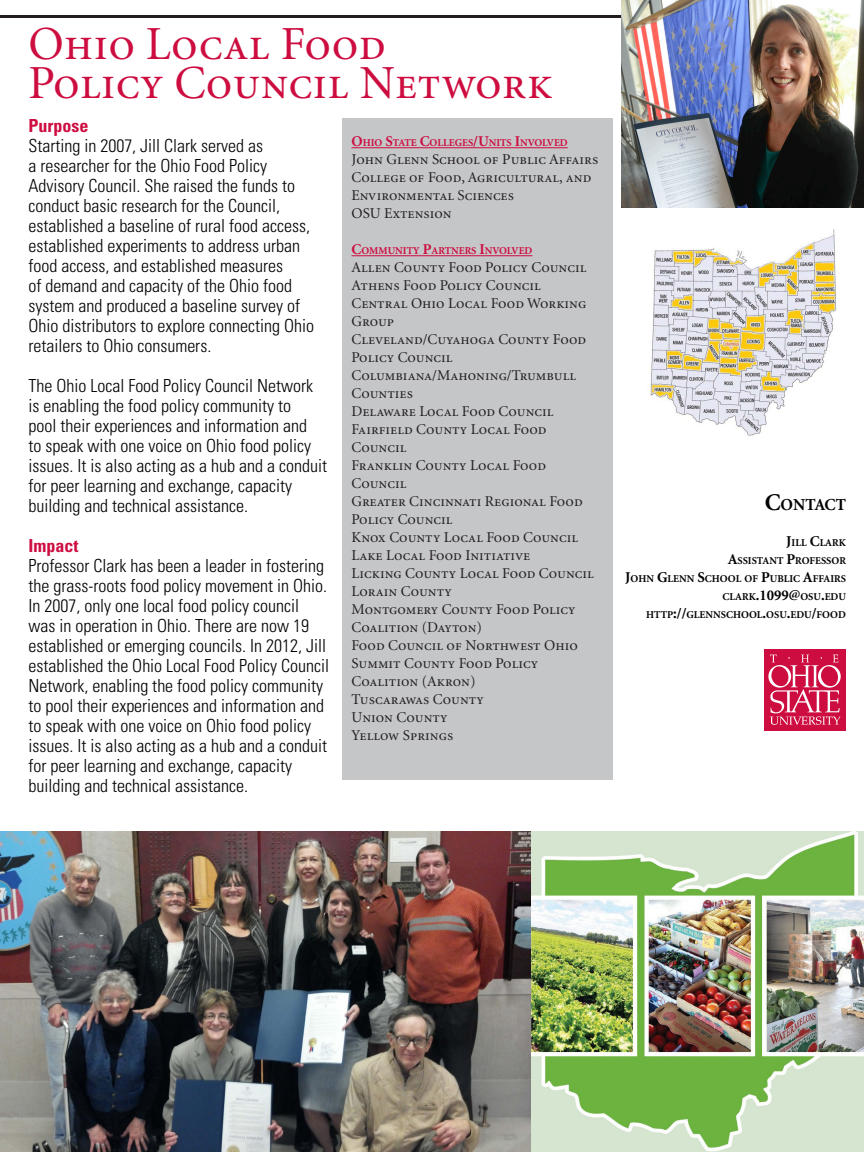
<style>
.page{position:relative;width:864px;height:1152px;background:#fff}
.page>*{position:absolute;margin:0;border:0;box-sizing:border-box;transform-origin:0 0}
.t1{font:47.5px/38.5px "Minion Regular SC";color:#cd0d40}
.t2{font:300 condensed 18px/20px "Univers";color:#000}
.t3{font:700 condensed 18px "Univers";color:#cd0d40}
.t4{font:700 16.8px "Minion";color:#000}
.t5{font:15px/18px "Minion Regular SC";color:#231f20}
.t6{font:700 10.5px/18px "Minion";color:#000;text-align:right}
.t7{font:700 10.5px "Minion";color:#cd0d40}
.s1{font-size:15px}
.s2{font-size:24px}
</style>
<div class="page">
<hr style="left:0;top:15px;width:720px;height:3px;background:#231f20">
<div style="left:342px;top:118px;width:271px;height:661px;background:#c5c6c8"></div>
<hr style="left:352px;top:147px;width:216px;height:1px;background:#cd0d40">
<hr style="left:352px;top:255px;width:180px;height:1px;background:#cd0d40">
<div style="left:764px;top:649px;width:82px;height:82px;background:#cd0d40"></div>
<svg style="left:768px;top:655px;width:73px;height:70px"></svg>
<img style="left:648px;top:229px;width:189px;height:207px">
<img style="left:0;top:832px;width:531px;height:320px">
<img style="left:621px;top:0;width:243px;height:208px">
<img style="left:531px;top:832px;width:333px;height:320px">
<h1 class="t1" style="left:28px;top:27px;width:526px">Ohio Local Food<br>Policy Council Network</h1>
<p class="t3" style="left:28px;top:115px;width:61px">Purpose</p>
<p class="t2" style="left:28px;top:136px;width:287px">Starting in 2007, Jill Clark served as<br>a researcher for the Ohio Food Policy Advisory Council. She raised the funds to conduct basic research for the Council, established a baseline of rural food access, established experiments to address urban food access, and established measures<br>of demand and capacity of the Ohio food system and produced a baseline survey of Ohio distributors to explore connecting Ohio retailers to Ohio consumers.</p>
<p class="t2" style="left:28px;top:376px;width:300px">The Ohio Local Food Policy Council Network is enabling the food policy community to<br>pool their experiences and information and<br>to speak with one voice on Ohio food policy issues. It is also acting as a hub and a conduit for peer learning and exchange, capacity building and technical assistance.</p>
<p class="t3" style="left:28px;top:535px;width:52px">Impact</p>
<p class="t2" style="left:28px;top:556px;width:302px">Professor Clark has been a leader in fostering the grass-roots food policy movement in Ohio.<br>In 2007, only one local food policy council was in operation in Ohio. There are now 19 established or emerging councils. In 2012, Jill established the Ohio Local Food Policy Council Network, enabling the food policy community to pool their experiences and information and to speak with one voice on Ohio food policy issues. It is also acting as a hub and a conduit for peer learning and exchange, capacity building and technical assistance.</p>
<p class="t7" style="left:352px;top:138px;width:218px"><span class="s1">O</span>HIO <span class="s1">S</span>TATE <span class="s1">C</span>OLLEGES<span class="s1">/U</span>NITS <span class="s1">I</span>NVOLVED</p>
<p class="t5" style="left:352px;top:151px;width:248px">John Glenn School of Public Affairs<br>College of Food, Agricultural, and<br>Environmental Sciences<br>OSU Extension</p>
<p class="t7" style="left:352px;top:246px;width:182px"><span class="s1">C</span>OMMUNITY <span class="s1">P</span>ARTNERS <span class="s1">I</span>NVOLVED</p>
<p class="t5" style="left:352px;top:259px;width:244px">Allen County Food Policy Council<br>Athens Food Policy Council<br>Central Ohio Local Food Working<br>Group<br>Cleveland/Cuyahoga County Food<br>Policy Council<br>Columbiana/Mahoning/Trumbull<br>Counties<br>Delaware Local Food Council<br>Fairfield County Local Food<br>Council<br>Franklin County Local Food<br>Council<br>Greater Cincinnati Regional Food<br>Policy Council<br>Knox County Local Food Council<br>Lake Local Food Initiative<br>Licking County Local Food Council<br>Lorain County<br>Montgomery County Food Policy<br>Coalition (Dayton)<br>Food Council of Northwest Ohio<br>Summit County Food Policy<br>Coalition (Akron)<br>Tuscarawas County<br>Union County<br>Yellow Springs</p>
<p class="t4" style="left:765px;top:496px;width:83px"><span class="s2">C</span>ONTACT</p>
<p class="t6" style="left:625px;top:533px;width:222px"><span class="s1">J</span>ILL <span class="s1">C</span>LARK<br><span class="s1">A</span>SSISTANT <span class="s1">P</span>ROFESSOR<br><span class="s1">J</span>OHN <span class="s1">G</span>LENN <span class="s1">S</span>CHOOL OF <span class="s1">P</span>UBLIC <span class="s1">A</span>FFAIRS<br>CLARK<span class="s1">.1099@</span>OSU<span class="s1">.</span>EDU<br>HTTP<span class="s1">://</span>GLENNSCHOOL<span class="s1">.</span>OSU<span class="s1">.</span>EDU<span class="s1">/</span>FOOD</p>
</div>
